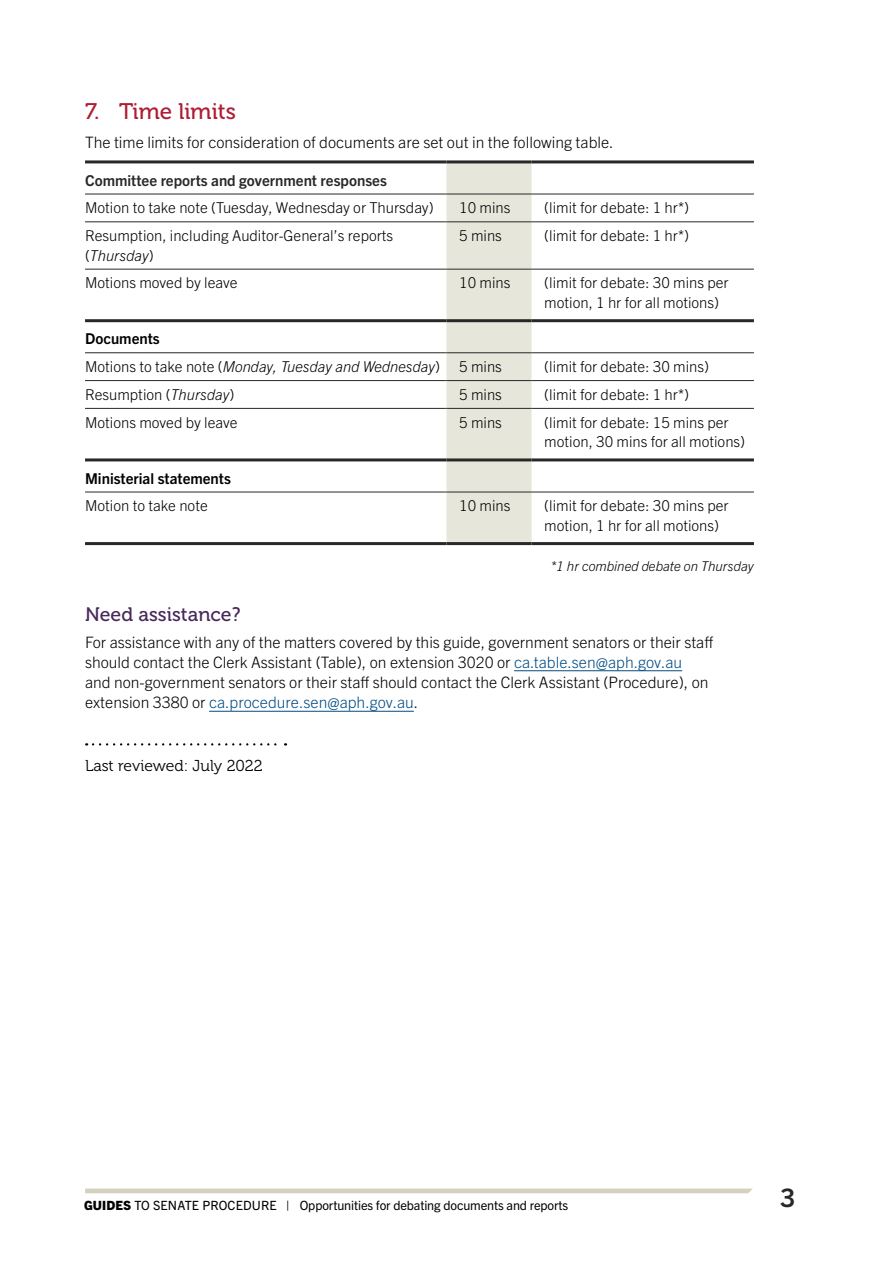
<style>
.page{position:relative;width:893px;height:1263px;background:#fff}
.page>*{position:absolute;margin:0;border:0;box-sizing:border-box;transform-origin:0 0}
.t1{font:700 25.5px "Trade Gothic Next LT Pro";color:#292829}
.Heading_2{font:22.5px "Museo 500";color:#af1d35}
.Heading_2_assistance{font:19.5px "Museo 500";color:#49295b}
.Body{font:300 15.75px/20.2px "Trade Gothic Next LT Pro";color:#000}
.Last_reviewed_text{font:15.75px "Museo 300";color:#000}
.Body-2{font:300 15px/19.5px "Trade Gothic Next LT Pro";color:#000}
.Body-3{font:italic 300 15px "Trade Gothic Next LT Pro";color:#000}
.Heading_3{font:700 15px "Trade Gothic Next LT Pro";color:#292829}
.Heading_3-2{font:700 15px "Trade Gothic Next LT Pro";color:#000}
.Table_body{font:300 15px "Trade Gothic Next LT Pro";color:#000}
.Table_caption{font:italic 300 13.5px "Trade Gothic Next LT Pro";color:#000}
.t2{font:12.75px "Trade Gothic Next LT Pro";letter-spacing:-.01em;color:#000}
.t3{font:12.75px "Trade Gothic Next LT Pro";letter-spacing:.01em;color:#000}
.s1{font-style:italic}
.s2{font-style:normal}
.s3{color:#004c83}
.s4{font-weight:800}
</style>
<div class="page">
<svg style="left:85px;top:1188px;width:668px;height:5px;background:#d8d7c6"></svg>
<hr style="left:514px;top:670px;width:168px;height:1px;background:#004c83">
<hr style="left:209px;top:711px;width:205px;height:1px;background:#004c83">
<svg style="left:93px;top:743px;width:193px;height:2px"></svg>
<div style="left:446px;top:163px;width:86px;height:379px;background:#e7e6db"></div>
<hr style="left:85px;top:160px;width:361px;height:3px;background:#292829">
<hr style="left:85px;top:222px;width:361px;height:1px;background:#292829">
<hr style="left:446px;top:160px;width:86px;height:3px;background:#292829">
<hr style="left:446px;top:222px;width:86px;height:1px;background:#292829">
<hr style="left:532px;top:160px;width:222px;height:3px;background:#292829">
<hr style="left:532px;top:222px;width:222px;height:1px;background:#292829">
<hr style="left:85px;top:194px;width:361px;height:1px;background:#292829">
<hr style="left:85px;top:269px;width:361px;height:1px;background:#292829">
<hr style="left:446px;top:194px;width:86px;height:1px;background:#292829">
<hr style="left:446px;top:269px;width:86px;height:1px;background:#292829">
<hr style="left:532px;top:194px;width:222px;height:1px;background:#292829">
<hr style="left:532px;top:269px;width:222px;height:1px;background:#292829">
<hr style="left:85px;top:319px;width:361px;height:3px;background:#292829">
<hr style="left:446px;top:319px;width:86px;height:3px;background:#292829">
<hr style="left:532px;top:319px;width:222px;height:3px;background:#292829">
<hr style="left:85px;top:352px;width:361px;height:1px;background:#292829">
<hr style="left:446px;top:352px;width:86px;height:1px;background:#292829">
<hr style="left:532px;top:352px;width:222px;height:1px;background:#292829">
<hr style="left:85px;top:380px;width:361px;height:1px;background:#292829">
<hr style="left:446px;top:380px;width:86px;height:1px;background:#292829">
<hr style="left:532px;top:380px;width:222px;height:1px;background:#292829">
<hr style="left:85px;top:408px;width:361px;height:1px;background:#292829">
<hr style="left:446px;top:408px;width:86px;height:1px;background:#292829">
<hr style="left:532px;top:408px;width:222px;height:1px;background:#292829">
<hr style="left:85px;top:458px;width:361px;height:3px;background:#292829">
<hr style="left:446px;top:458px;width:86px;height:3px;background:#292829">
<hr style="left:532px;top:458px;width:222px;height:3px;background:#292829">
<hr style="left:85px;top:492px;width:361px;height:1px;background:#292829">
<hr style="left:85px;top:542px;width:361px;height:3px;background:#292829">
<hr style="left:446px;top:492px;width:86px;height:1px;background:#292829">
<hr style="left:446px;top:542px;width:86px;height:3px;background:#292829">
<hr style="left:532px;top:492px;width:222px;height:1px;background:#292829">
<hr style="left:532px;top:542px;width:222px;height:3px;background:#292829">
<p class="Heading_2" style="left:85px;top:99px;width:152px">7. Time limits</p>
<p class="Body" style="left:85px;top:131px;width:530px">The time limits for consideration of documents are set out in the following table.</p>
<p class="Heading_3" style="left:85px;top:170px;width:303px">Committee reports and government responses</p>
<p class="Body-2" style="left:85px;top:197px;width:350px">Motion to take note (Tuesday, Wednesday or Thursday)</p>
<p class="Body-2" style="left:459px;top:197px;width:53px">10 mins</p>
<p class="Body-2" style="left:544px;top:197px;width:146px">(limit for debate: 1 hr*)</p>
<p class="Body-2" style="left:85px;top:225px;width:310px">Resumption, including Auditor-General’s reports (<span class="s1">Thursday</span>)</p>
<p class="Body-2" style="left:459px;top:225px;width:44px">5 mins</p>
<p class="Body-2" style="left:544px;top:225px;width:146px">(limit for debate: 1 hr*)</p>
<p class="Body-2" style="left:85px;top:272px;width:154px">Motions moved by leave</p>
<p class="Body-2" style="left:459px;top:272px;width:53px">10 mins</p>
<p class="Body-2" style="left:544px;top:272px;width:186px">(limit for debate: 30 mins per motion, 1 hr for all motions)</p>
<p class="Heading_3-2" style="left:85px;top:328px;width:76px">Documents</p>
<p class="Body-3" style="left:85px;top:356px;width:356px"><span class="s2">Motions to take note (</span>Monday, Tuesday and Wednesday<span class="s2">)</span></p>
<p class="Body-2" style="left:459px;top:356px;width:44px">5 mins</p>
<p class="Body-2" style="left:544px;top:356px;width:166px">(limit for debate: 30 mins)</p>
<p class="Body-2" style="left:85px;top:384px;width:151px">Resumption (<span class="s1">Thursday</span>)</p>
<p class="Body-2" style="left:459px;top:384px;width:44px">5 mins</p>
<p class="Body-2" style="left:544px;top:384px;width:146px">(limit for debate: 1 hr*)</p>
<p class="Body-2" style="left:85px;top:411px;width:154px">Motions moved by leave</p>
<p class="Body-2" style="left:459px;top:411px;width:44px">5 mins</p>
<p class="Body-2" style="left:544px;top:411px;width:202px">(limit for debate: 15 mins per motion, 30 mins for all motions)</p>
<p class="Heading_3-2" style="left:85px;top:468px;width:147px">Ministerial statements</p>
<p class="Table_body" style="left:85px;top:495px;width:124px">Motion to take note</p>
<p class="Body-2" style="left:459px;top:495px;width:53px">10 mins</p>
<p class="Body-2" style="left:544px;top:495px;width:186px">(limit for debate: 30 mins per motion, 1 hr for all motions)</p>
<p class="Table_caption" style="left:551px;top:557px;width:204px">*1 hr combined debate on Thursday</p>
<p class="Heading_2_assistance" style="left:85px;top:603px;width:157px">Need assistance?</p>
<p class="Body" style="left:85px;top:631px;width:630px">For assistance with any of the matters covered by this guide, government senators or their staff should contact the Clerk Assistant (Table), on extension 3020 or <span class="s3">ca.table.sen@aph.gov.au<br></span>and non-government senators or their staff should contact the Clerk Assistant (Procedure), on extension 3380 or <span class="s3">ca.procedure.sen@aph.gov.au</span>.</p>
<p class="Last_reviewed_text" style="left:85px;top:757px;width:179px">Last reviewed: July 2022</p>
<p class="t3" style="left:84px;top:1196px;width:207px"><span class="s4">GUIDES</span> TO SENATE PROCEDURE |</p>
<h1 class="t1" style="left:780px;top:1180px;width:16px">3</h1>
<p class="t2" style="left:300px;top:1196px;width:270px">Opportunities for debating documents and reports</p>
</div>
